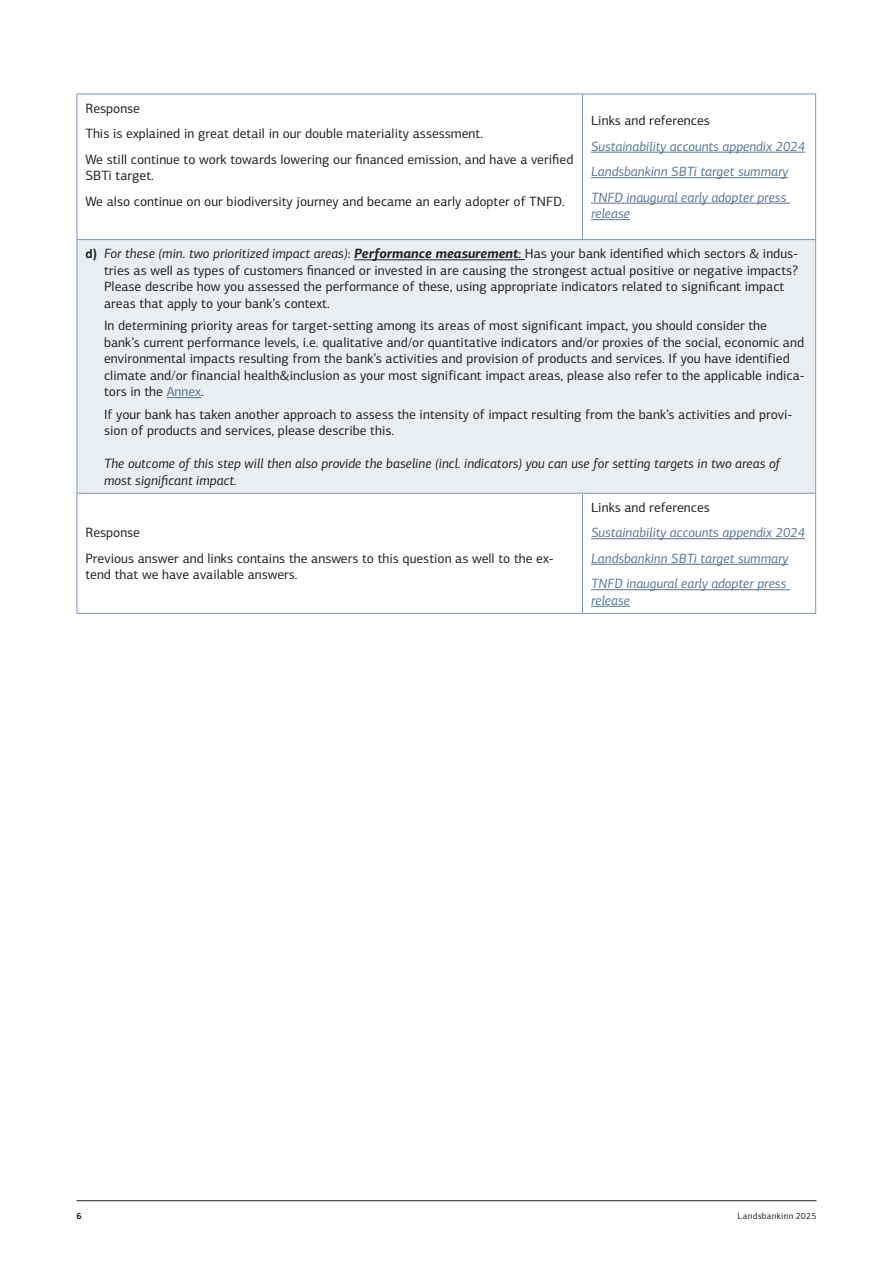
<style>
.page{position:relative;width:893px;height:1263px;background:#fff}
.page>*{position:absolute;margin:0;border:0;box-sizing:border-box;transform-origin:0 0}
.List_Paragraph{font:13.5px/16.5px "LB Centro Sans";color:#231f20}
.PRB_Box_itals_response_text{font:13.5px/16.5px "LB Centro Sans";color:#231f20}
.Linkur{font:italic 13.5px/16.5px "LB Centro Sans";color:#567596}
.List_Paragraph-2{font:italic 13.5px/16.5px "LB Centro Sans";color:#231f20}
.t1{font:9px "LB Centro Sans";letter-spacing:.03em;color:#231f20}
.t2{font:700 9px "LB Centro Sans";color:#231f20}
.s1{font-family:"Calibri";font-weight:700}
.s2{font-style:italic}
.s3{font-weight:700;font-style:italic}
.s4{color:#567596}
</style>
<div class="page">
<hr style="left:77px;top:1200px;width:739px;height:1px;background:#231f20">
<div style="left:77px;top:240px;width:739px;height:253px;background:#e9eef3"></div>
<hr style="left:77px;top:94px;width:505px;height:1px;background:#7e97b2">
<hr style="left:77px;top:94px;width:1px;height:145px;background:#7e97b2">
<hr style="left:582px;top:94px;width:1px;height:145px;background:#7e97b2">
<hr style="left:587px;top:94px;width:229px;height:1px;background:#7e97b2">
<hr style="left:815px;top:94px;width:1px;height:145px;background:#7e97b2">
<hr style="left:77px;top:239px;width:505px;height:1px;background:#7e97b2">
<hr style="left:77px;top:240px;width:1px;height:253px;background:#7e97b2">
<hr style="left:587px;top:239px;width:229px;height:1px;background:#7e97b2">
<hr style="left:815px;top:240px;width:1px;height:253px;background:#7e97b2">
<hr style="left:77px;top:493px;width:505px;height:1px;background:#7e97b2">
<hr style="left:77px;top:494px;width:1px;height:119px;background:#7e97b2">
<hr style="left:582px;top:494px;width:1px;height:119px;background:#7e97b2">
<hr style="left:587px;top:493px;width:229px;height:1px;background:#7e97b2">
<hr style="left:815px;top:494px;width:1px;height:119px;background:#7e97b2">
<hr style="left:77px;top:613px;width:505px;height:1px;background:#7e97b2">
<hr style="left:587px;top:613px;width:229px;height:1px;background:#7e97b2">
<hr style="left:591px;top:152px;width:214px;height:1px;background:#567596">
<hr style="left:591px;top:177px;width:197px;height:1px;background:#567596">
<hr style="left:591px;top:203px;width:199px;height:1px;background:#567596">
<hr style="left:591px;top:219px;width:39px;height:1px;background:#567596">
<hr style="left:354px;top:259px;width:164px;height:1px;background:#231f20">
<hr style="left:167px;top:397px;width:34px;height:1px;background:#567596">
<hr style="left:591px;top:538px;width:214px;height:1px;background:#567596">
<hr style="left:591px;top:564px;width:197px;height:1px;background:#567596">
<hr style="left:591px;top:589px;width:199px;height:1px;background:#567596">
<hr style="left:591px;top:606px;width:39px;height:1px;background:#567596">
<p class="PRB_Box_itals_response_text" style="left:85px;top:100px;width:56px">Response</p>
<p class="PRB_Box_itals_response_text" style="left:85px;top:125px;width:399px">This is explained in great detail in our double materiality assessment.</p>
<p class="PRB_Box_itals_response_text" style="left:85px;top:151px;width:490px">We still continue to work towards lowering our financed emission, and have a verified<br>SBTi target.</p>
<p class="PRB_Box_itals_response_text" style="left:85px;top:193px;width:481px">We also continue on our biodiversity journey and became an early adopter of TNFD.</p>
<p class="PRB_Box_itals_response_text" style="left:591px;top:112px;width:120px">Links and references</p>
<p class="Linkur" style="left:591px;top:138px;width:215px">Sustainability accounts appendix 2024</p>
<p class="Linkur" style="left:591px;top:163px;width:199px">Landsbankinn SBTi target summary</p>
<p class="Linkur" style="left:591px;top:189px;width:197px">TNFD inaugural early adopter press release</p>
<p class="List_Paragraph" style="left:104px;top:245px;width:696px;text-indent:-19px"><span class="s1">d)</span> <span class="s2">For these (min. two prioritized impact areas)</span>: <span class="s3">Performance measurement</span>: Has your bank identified which sectors &amp; indus&shy;tries as well as types of customers financed or invested in are causing the strongest actual positive or negative impacts?<br>Please describe how you assessed the performance of these, using appropriate indicators related to significant impact areas that apply to your bank’s context.</p>
<p class="List_Paragraph" style="left:104px;top:317px;width:702px">In determining priority areas for target-setting among its areas of most significant impact, you should consider the bank’s current performance levels, i.e. qualitative and/or quantitative indicators and/or proxies of the social, economic and environmental impacts resulting from the bank’s activities and provision of products and services. If you have identified climate and/or financial health&amp;inclusion as your most significant impact areas, please also refer to the applicable indica&shy;tors in the <span class="s4">Annex</span>.</p>
<p class="List_Paragraph" style="left:104px;top:406px;width:690px">If your bank has taken another approach to assess the intensity of impact resulting from the bank’s activities and provi&shy;sion of products and services, please describe this.</p>
<p class="List_Paragraph-2" style="left:104px;top:455px;width:678px">The outcome of this step will then also provide the baseline (incl. indicators) you can use for setting targets in two areas of most significant impact.</p>
<p class="PRB_Box_itals_response_text" style="left:85px;top:524px;width:56px">Response</p>
<p class="PRB_Box_itals_response_text" style="left:85px;top:550px;width:470px">Previous answer and links contains the answers to this question as well to the ex&shy;tend that we have available answers.</p>
<p class="PRB_Box_itals_response_text" style="left:591px;top:499px;width:120px">Links and references</p>
<p class="Linkur" style="left:591px;top:524px;width:215px">Sustainability accounts appendix 2024</p>
<p class="Linkur" style="left:591px;top:550px;width:199px">Landsbankinn SBTi target summary</p>
<p class="Linkur" style="left:591px;top:575px;width:197px">TNFD inaugural early adopter press release</p>
<p class="t2" style="left:77px;top:1210px;width:7px">6</p>
<p class="t1" style="left:737px;top:1210px;width:80px">Landsbankinn 2025</p>
</div>
